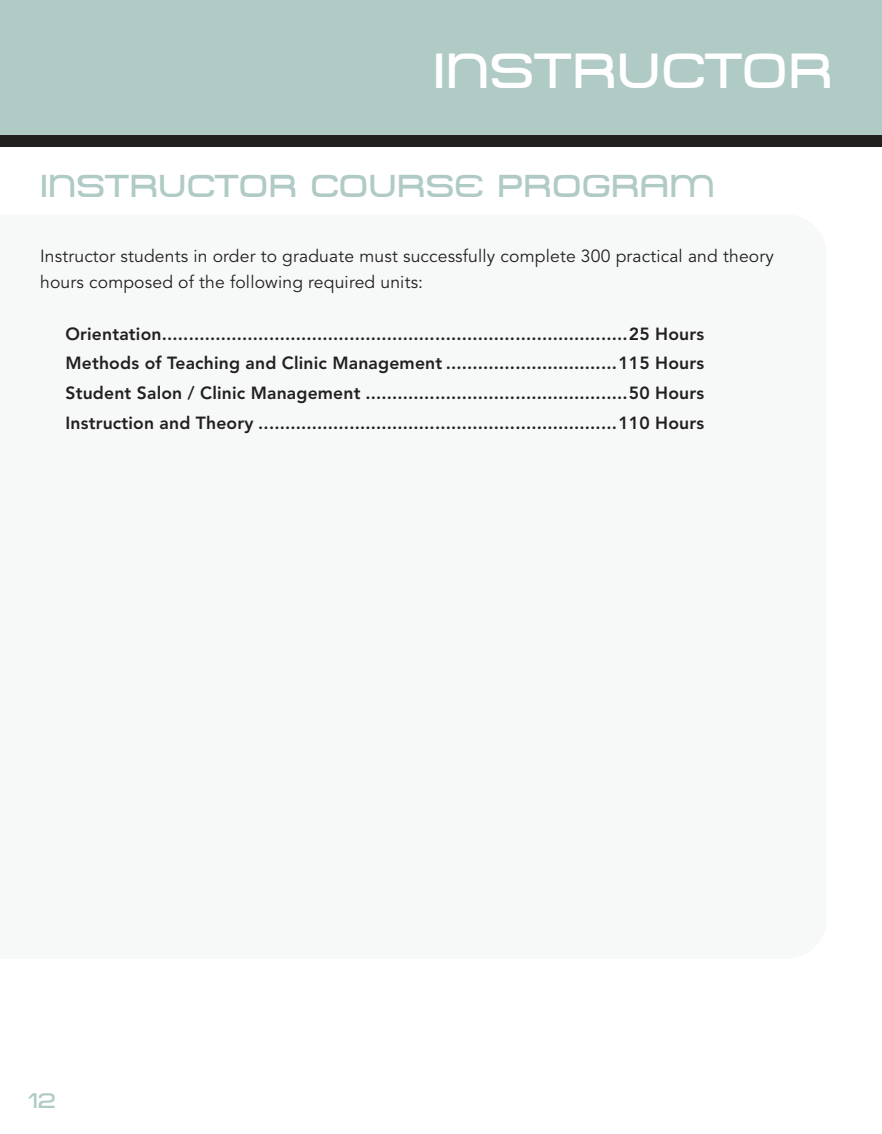
<style>
.page{position:relative;width:882px;height:1134px;background:#fff}
.page>*{position:absolute;margin:0;border:0;box-sizing:border-box;transform-origin:0 0}
.t1{font:49px "Metro DF";color:#fff}
.t2{font:31.5px "Metro DF";color:#b0cac6}
.t3{font:21px "Metro DF";color:#b0cac6}
.t4{font:800 17.5px/29.8px "Avenir LT Std";letter-spacing:.01em;color:#221f1f;text-align:justify}
.t5{font:17.5px/26.2px "Avenir LT Std";letter-spacing:.01em;color:#221f1f}
</style>
<div class="page">
<div style="left:0;top:128px;width:882px;height:18px;background:#221f1f"></div>
<div style="left:0;top:0;width:882px;height:135px;background:#b0cac6"></div>
<h1 class="t1" style="left:433px;top:42px;width:402px">INSTRUCTOR</h1>
<h2 class="t2" style="left:40px;top:168px;width:677px">INSTRUCTOR COURSE PROGRAM</h2>
<p class="t5" style="left:40px;top:245px;width:735px">Instructor students in order to graduate must successfully complete 300 practical and theory hours composed of the following required units:</p>
<p class="t4" style="left:66px;top:320px;width:640px">Orientation.......................................................................................25 Hours Methods of Teaching and Clinic Management ................................115 Hours Student Salon / Clinic Management .................................................50 Hours Instruction and Theory ...................................................................110 Hours</p>
<p class="t3" style="left:28px;top:1089px;width:30px">12</p>
</div>
